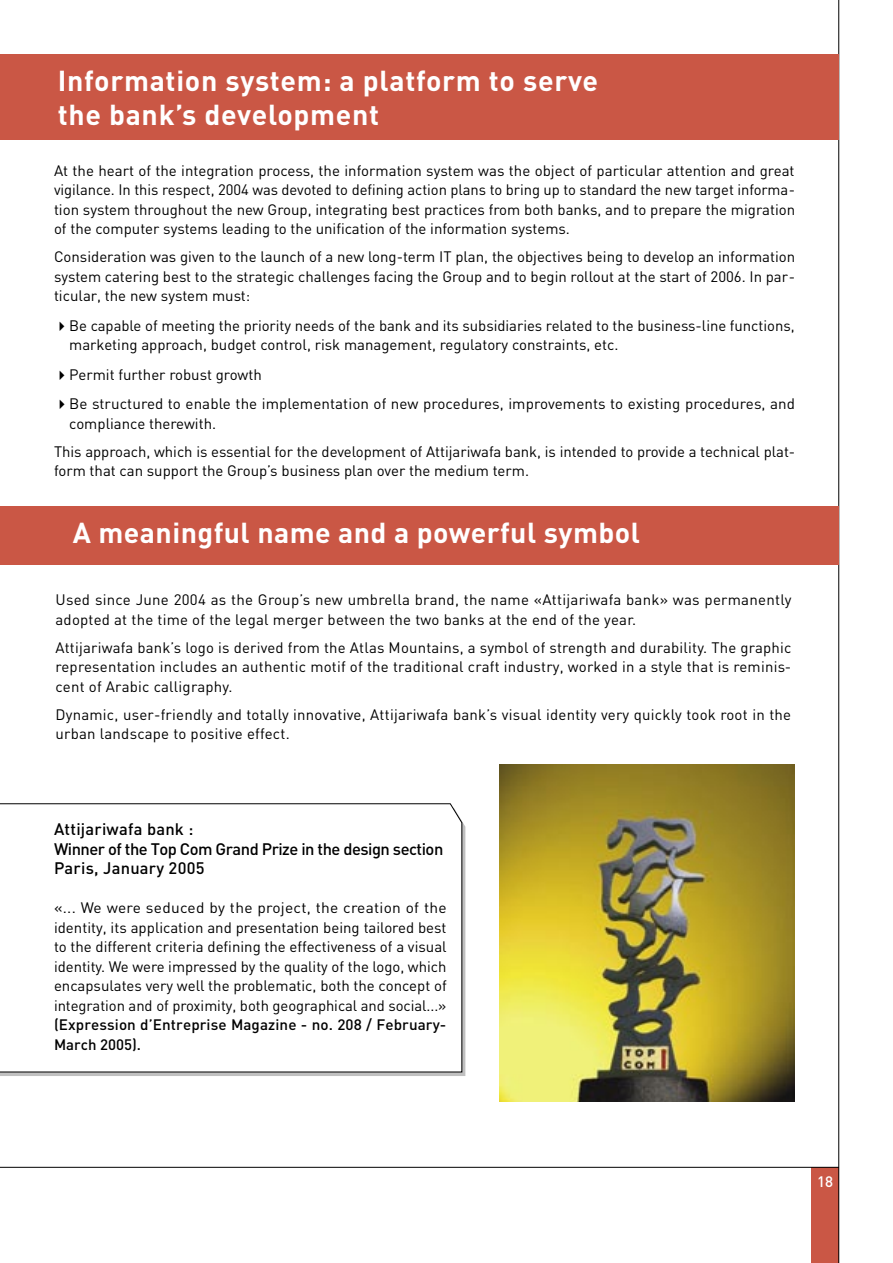
<style>
.page{position:relative;width:893px;height:1263px;background:#fff}
.page>*{position:absolute;margin:0;border:0;box-sizing:border-box;transform-origin:0 0}
.t1{font:700 28.5px "DIN";letter-spacing:.02em;color:#fff}
.t2{font:500 16.5px "DIN";letter-spacing:-.03em;color:#000}
.t3{font:500 16.5px "DIN";letter-spacing:.015em;color:#000}
.t4{font:15px/19.5px "DIN";color:#000}
.t5{font:500 15px "DIN";color:#fff}
.s1{font-weight:500}
</style>
<div class="page">
<svg style="left:0;top:821px;width:465px;height:255px;background:#a8a8a8"></svg>
<svg style="left:0;top:803px;width:462px;height:269px"></svg>
<img style="left:500px;top:764px;width:294px;height:337px">
<div style="left:811px;top:1167px;width:28px;height:96px;background:#ca5745"></div>
<hr style="left:0;top:1167px;width:839px;height:1px;background:#000">
<hr style="left:838px;top:0;width:1px;height:1263px;background:#000">
<div style="left:0;top:506px;width:839px;height:59px;background:#ca5745"></div>
<div style="left:0;top:55px;width:839px;height:85px;background:#ca5745"></div>
<p class="t1" style="left:58px;top:62px;width:542px">Information system: a platform to serve</p>
<p class="t1" style="left:58px;top:96px;width:323px">the bank’s development</p>
<p class="t4" style="left:54px;top:160px;width:743px;text-align:justify">At the heart of the integration process, the information system was the object of particular attention and great vigilance. In this respect, 2004 was devoted to defining action plans to bring up to standard the new target informa&shy;tion system throughout the new Group, integrating best practices from both banks, and to prepare the migration of the computer systems leading to the unification of the information systems.</p>
<p class="t4" style="left:54px;top:247px;width:743px;text-align:justify">Consideration was given to the launch of a new long-term IT plan, the objectives being to develop an information system catering best to the strategic challenges facing the Group and to begin rollout at the start of 2006. In par&shy;ticular, the new system must:</p>
<p class="t4" style="left:69px;top:315px;width:727px;text-indent:-15px">✔ Be capable of meeting the priority needs of the bank and its subsidiaries related to the business-line functions, marketing approach, budget control, risk management, regulatory constraints, etc.</p>
<p class="t4" style="left:54px;top:364px;width:209px">✔ Permit further robust growth</p>
<p class="t4" style="left:69px;top:394px;width:727px;text-indent:-15px">✔ Be structured to enable the implementation of new procedures, improvements to existing procedures, and compliance therewith.</p>
<p class="t4" style="left:54px;top:441px;width:743px">This approach, which is essential for the development of Attijariwafa bank, is intended to provide a technical plat&shy;form that can support the Group’s business plan over the medium term.</p>
<p class="t1" style="left:73px;top:514px;width:569px">A meaningful name and a powerful symbol</p>
<p class="t4" style="left:55px;top:589px;width:737px">Used since June 2004 as the Group’s new umbrella brand, the name «Attijariwafa bank» was permanently adopted at the time of the legal merger between the two banks at the end of the year.</p>
<p class="t4" style="left:55px;top:637px;width:737px;text-align:justify">Attijariwafa bank’s logo is derived from the Atlas Mountains, a symbol of strength and durability. The graphic representation includes an authentic motif of the traditional craft industry, worked in a style that is reminis&shy;cent of Arabic calligraphy.</p>
<p class="t4" style="left:55px;top:704px;width:737px">Dynamic, user-friendly and totally innovative, Attijariwafa bank’s visual identity very quickly took root in the urban landscape to positive effect.</p>
<p class="t3" style="left:54px;top:818px;width:141px">Attijariwafa bank :</p>
<p class="t2" style="left:54px;top:838px;width:391px">Winner of the Top Com Grand Prize in the design section</p>
<p class="t3" style="left:54px;top:857px;width:152px">Paris, January 2005</p>
<p class="t4" style="left:54px;top:898px;width:394px;text-align:justify">«... We were seduced by the project, the creation of the identity, its application and presentation being tailored best to the different criteria defining the effectiveness of a visual identity. We were impressed by the quality of the logo, which encapsulates very well the problematic, both the concept of integration and of proximity, both geographical and social...» <span class="s1">(Expression d’Entreprise Magazine - no. 208 / February-March 2005).</span></p>
<p class="t5" style="left:817px;top:1172px;width:17px">18</p>
</div>
